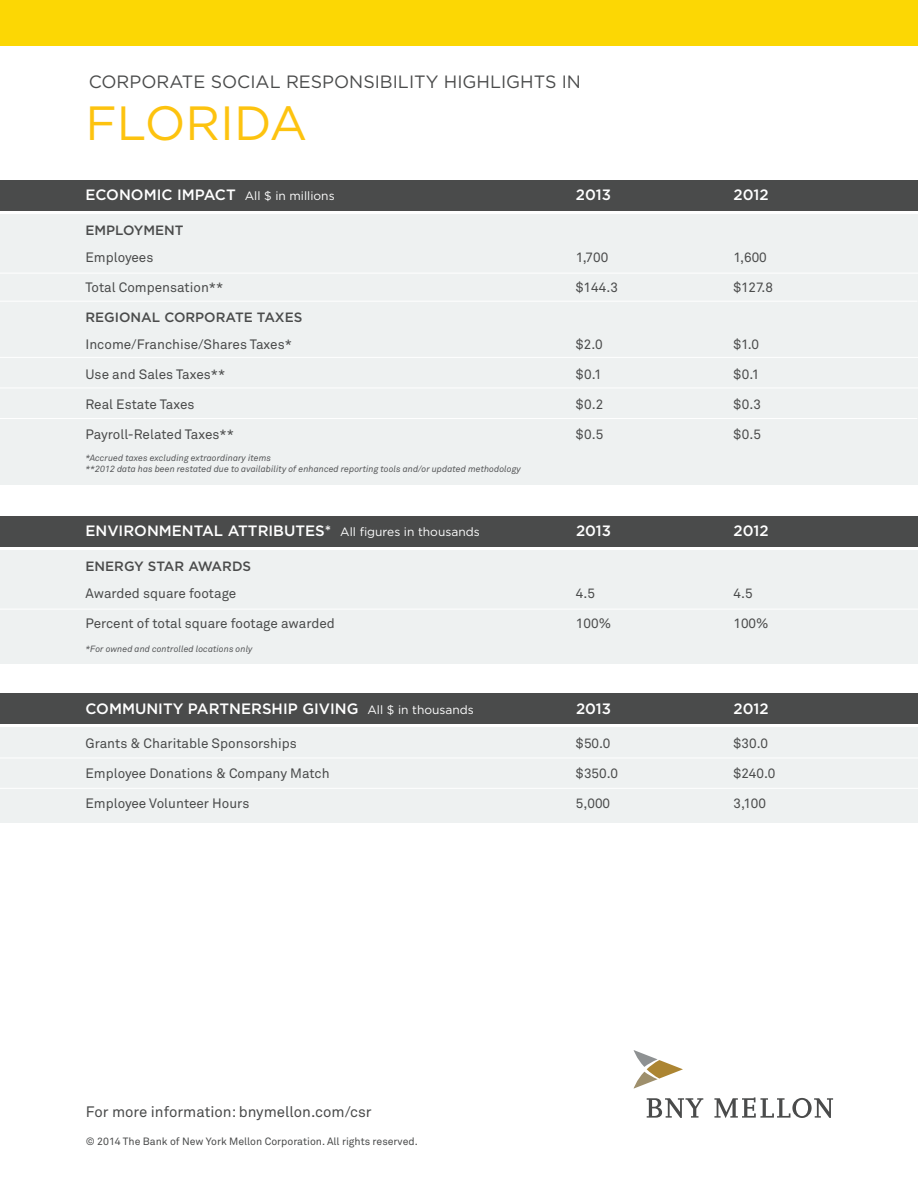
<style>
.page{position:relative;width:918px;height:1188px;background:#fff}
.page>*{position:absolute;margin:0;border:0;box-sizing:border-box;transform-origin:0 0}
.t1{font:48px "Gotham";color:#fdc30f}
.t2{font:17.85px "Gotham";color:#4a4b4b}
.t3{font:500 15px "Gotham";color:#fff}
.t4{font:15px "Akkurat Pro";color:#4a4b4b}
.t5{font:13.5px "Akkurat Pro";color:#4a4b4b}
.t6{font:500 13.5px "Gotham";color:#4a4b4b}
.t7{font:10.5px "Akkurat Pro";color:#4a4b4b}
.t8{font:italic 9px/11.2px "Akkurat Pro";color:#57585a}
.s1{font-weight:400;font-size:12px}
</style>
<div class="page">
<div style="left:0;top:214px;width:918px;height:270px;background:#eef1f1"></div>
<hr style="left:0;top:273px;width:918px;height:1px;background:#fff">
<hr style="left:0;top:301px;width:917px;height:1px;background:#fff">
<hr style="left:0;top:357px;width:918px;height:1px;background:#fff">
<hr style="left:0;top:388px;width:918px;height:1px;background:#fff">
<hr style="left:0;top:418px;width:917px;height:1px;background:#fff">
<div style="left:0;top:550px;width:918px;height:113px;background:#eef1f1"></div>
<hr style="left:0;top:609px;width:918px;height:1px;background:#fff">
<div style="left:0;top:727px;width:918px;height:96px;background:#eef1f1"></div>
<hr style="left:0;top:758px;width:918px;height:1px;background:#fff">
<hr style="left:0;top:788px;width:918px;height:1px;background:#fff">
<div style="left:0;top:0;width:917px;height:45px;background:#fcd704"></div>
<div style="left:0;top:180px;width:918px;height:30px;background:#4a4b4b"></div>
<div style="left:0;top:516px;width:918px;height:30px;background:#4a4b4b"></div>
<div style="left:0;top:694px;width:918px;height:30px;background:#4a4b4b"></div>
<svg style="left:714px;top:1097px;width:119px;height:21px"></svg>
<svg style="left:647px;top:1098px;width:56px;height:20px"></svg>
<svg style="left:634px;top:1050px;width:49px;height:39px"></svg>
<p class="t2" style="left:89px;top:71px;width:494px">CORPORATE SOCIAL RESPONSIBILITY HIGHLIGHTS IN</p>
<p class="t1" style="left:86px;top:97px;width:223px">FLORIDA</p>
<p class="t3" style="left:86px;top:186px;width:251px">ECONOMIC IMPACT <span class="s1">All $ in millions</span></p>
<p class="t3" style="left:576px;top:186px;width:37px">2013</p>
<p class="t3" style="left:733px;top:186px;width:37px">2012</p>
<p class="t6" style="left:86px;top:223px;width:100px">EMPLOYMENT</p>
<p class="t5" style="left:86px;top:250px;width:69px">Employees</p>
<p class="t5" style="left:576px;top:250px;width:34px">1,700</p>
<p class="t5" style="left:734px;top:250px;width:35px">1,600</p>
<p class="t5" style="left:86px;top:280px;width:139px">Total Compensation**</p>
<p class="t5" style="left:576px;top:280px;width:43px">$144.3</p>
<p class="t5" style="left:734px;top:280px;width:41px">$127.8</p>
<p class="t6" style="left:86px;top:310px;width:218px">REGIONAL CORPORATE TAXES</p>
<p class="t5" style="left:86px;top:337px;width:208px">Income/Franchise/Shares Taxes*</p>
<p class="t5" style="left:576px;top:337px;width:28px">$2.0</p>
<p class="t5" style="left:734px;top:337px;width:27px">$1.0</p>
<p class="t5" style="left:86px;top:367px;width:141px">Use and Sales Taxes**</p>
<p class="t5" style="left:576px;top:367px;width:27px">$0.1</p>
<p class="t5" style="left:734px;top:367px;width:27px">$0.1</p>
<p class="t5" style="left:86px;top:397px;width:111px">Real Estate Taxes</p>
<p class="t5" style="left:576px;top:397px;width:29px">$0.2</p>
<p class="t5" style="left:734px;top:397px;width:29px">$0.3</p>
<p class="t5" style="left:86px;top:427px;width:150px">Payroll-Related Taxes**</p>
<p class="t8" style="left:86px;top:452px;width:437px">*Accrued taxes excluding extraordinary items<br>**2012 data has been restated due to availability of enhanced reporting tools and/or updated methodology</p>
<p class="t5" style="left:576px;top:427px;width:29px">$0.5</p>
<p class="t5" style="left:734px;top:427px;width:29px">$0.5</p>
<p class="t3" style="left:86px;top:522px;width:396px">ENVIRONMENTAL ATTRIBUTES* <span class="s1">All figures in thousands</span></p>
<p class="t3" style="left:576px;top:522px;width:37px">2013</p>
<p class="t3" style="left:734px;top:522px;width:37px">2012</p>
<p class="t6" style="left:86px;top:559px;width:167px">ENERGY STAR AWARDS</p>
<p class="t5" style="left:86px;top:586px;width:152px">Awarded square footage</p>
<p class="t5" style="left:576px;top:586px;width:21px">4.5</p>
<p class="t5" style="left:734px;top:586px;width:21px">4.5</p>
<p class="t5" style="left:86px;top:616px;width:251px">Percent of total square footage awarded</p>
<p class="t5" style="left:576px;top:616px;width:37px">100%</p>
<p class="t5" style="left:734px;top:616px;width:37px">100%</p>
<p class="t8" style="left:86px;top:643px;width:169px">*For owned and controlled locations only</p>
<p class="t3" style="left:86px;top:700px;width:390px">COMMUNITY PARTNERSHIP GIVING <span class="s1">All $ in thousands</span></p>
<p class="t3" style="left:576px;top:700px;width:37px">2013</p>
<p class="t3" style="left:734px;top:700px;width:37px">2012</p>
<p class="t5" style="left:86px;top:736px;width:213px">Grants &amp; Charitable Sponsorships</p>
<p class="t5" style="left:576px;top:736px;width:36px">$50.0</p>
<p class="t5" style="left:734px;top:736px;width:36px">$30.0</p>
<p class="t5" style="left:86px;top:766px;width:246px">Employee Donations &amp; Company Match</p>
<p class="t5" style="left:576px;top:766px;width:44px">$350.0</p>
<p class="t5" style="left:734px;top:766px;width:43px">$240.0</p>
<p class="t5" style="left:86px;top:796px;width:165px">Employee Volunteer Hours</p>
<p class="t5" style="left:576px;top:796px;width:36px">5,000</p>
<p class="t5" style="left:734px;top:796px;width:34px">3,100</p>
<p class="t4" style="left:86px;top:1103px;width:287px">For more information: bnymellon.com/csr</p>
<p class="t7" style="left:86px;top:1136px;width:333px">© 2014 The Bank of New York Mellon Corporation. All rights reserved.</p>
</div>
